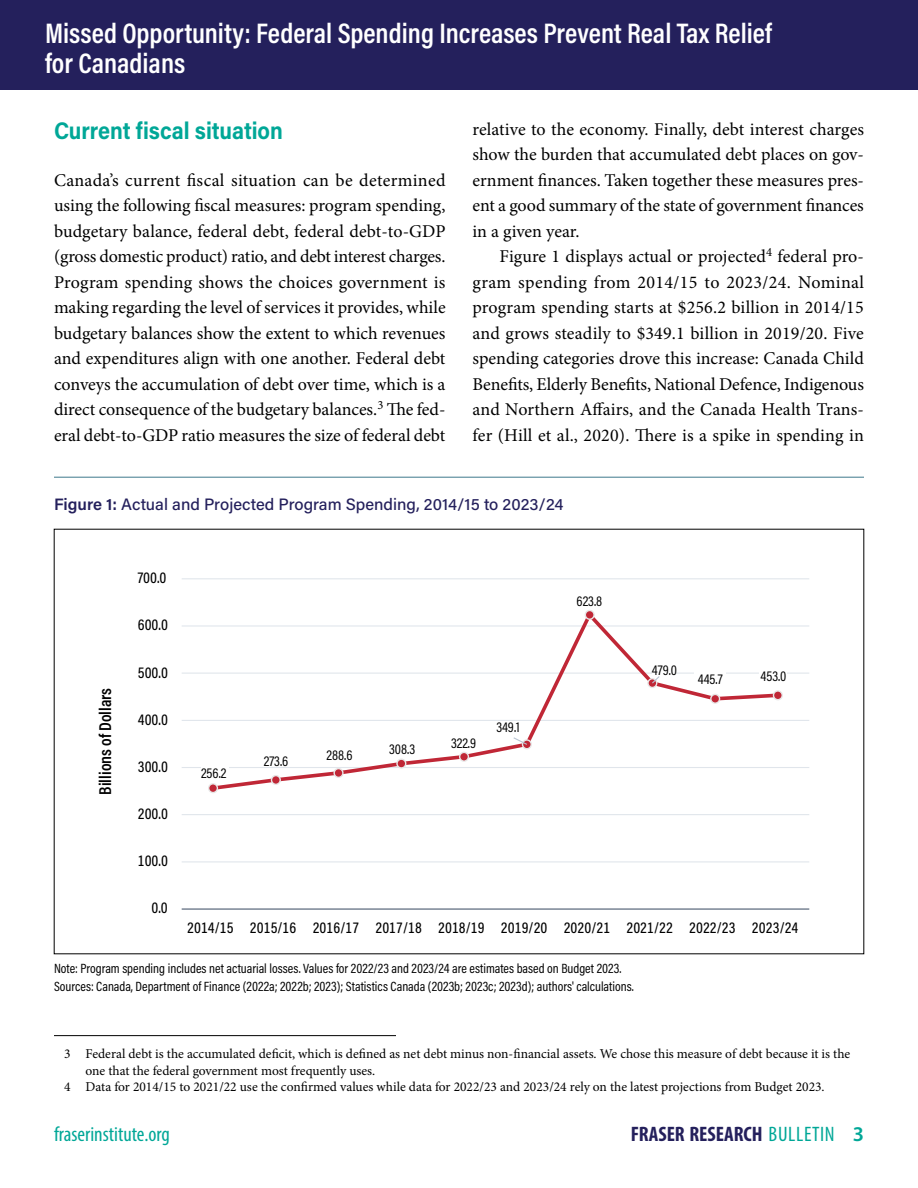
<style>
.page{position:relative;width:918px;height:1188px;background:#fff}
.page>*{position:absolute;margin:0;border:0;box-sizing:border-box;transform-origin:0 0}
.t1{font:600 28.5px/30px "Acumin Pro Cond";color:#fff}
.t2{font:700 24px "Acumin Pro";color:#00a797;scale:.9 1}
.t3{font:700 condensed 21px "Myriad Pro";color:#24205c}
.t4{font:condensed 21px "Myriad Pro";color:#00a797}
.textleft{font:18px/25.5px "Minion Pro";letter-spacing:-.005em;color:#000;text-align:justify}
.textindent{font:18px/25.5px "Minion Pro";letter-spacing:.01em;color:#000;text-align:justify}
.t5{font:600 17.25px "Acumin Pro Cond";color:#000}
.figuretitle{font:500 16.5px "Acumin Pro";color:#24205c}
.t6{font:500 15.9px "Acumin Pro Cond";color:#000}
.t7{font:14.4px "Acumin Pro Cond";color:#000}
.tablenotes{font:13.5px "Acumin Pro Cond";color:#000}
.footnotefirst{font:13.5px/16.5px "Minion Pro";color:#000}
.Footnote{font:13.5px "Minion Pro";letter-spacing:-.005em;color:#000}
.s1{font-weight:600}
.s2{font-weight:400;color:#00a797}
.s3{font-weight:600;font-stretch:normal;color:#00a797}
</style>
<div class="page">
<div style="left:0;top:0;width:918px;height:90px;background:#24205c"></div>
<hr style="left:182px;top:861px;width:627px;height:1px;background:#e0e5eb">
<hr style="left:182px;top:814px;width:627px;height:1px;background:#e0e5eb">
<hr style="left:182px;top:767px;width:627px;height:1px;background:#e0e5eb">
<hr style="left:182px;top:720px;width:627px;height:1px;background:#e0e5eb">
<hr style="left:182px;top:673px;width:627px;height:1px;background:#e0e5eb">
<hr style="left:182px;top:625px;width:627px;height:2px;background:#e0e5eb">
<hr style="left:182px;top:578px;width:627px;height:1px;background:#e0e5eb">
<hr style="left:182px;top:909px;width:627px;height:1px;background:#44546a">
<svg style="left:209px;top:617px;width:573px;height:174px"></svg>
<div style="left:209px;top:784px;width:8px;height:9px;background:#c02736;border-radius:4px"></div>
<div style="left:208px;top:783px;width:10px;height:10px;border:1px solid #e7e6e6;border-radius:50%"></div>
<div style="left:272px;top:776px;width:8px;height:8px;background:#c02736;border-radius:4px"></div>
<div style="left:271px;top:775px;width:10px;height:10px;border:1px solid #e7e6e6;border-radius:50%"></div>
<svg style="left:334px;top:769px;width:9px;height:8px"></svg>
<div style="left:333px;top:768px;width:11px;height:10px;border:1px solid #e7e6e6;border-radius:50%"></div>
<div style="left:397px;top:759px;width:9px;height:9px;background:#c02736;border-radius:4px"></div>
<div style="left:396px;top:759px;width:10px;height:10px;border:1px solid #e7e6e6;border-radius:50%"></div>
<div style="left:460px;top:752px;width:8px;height:9px;background:#c02736;border-radius:4px"></div>
<div style="left:459px;top:752px;width:10px;height:10px;border:1px solid #e7e6e6;border-radius:50%"></div>
<svg style="left:523px;top:740px;width:8px;height:9px"></svg>
<div style="left:522px;top:739px;width:10px;height:10px;border:1px solid #e7e6e6;border-radius:50%"></div>
<div style="left:585px;top:610px;width:9px;height:9px;background:#c02736;border-radius:4px"></div>
<div style="left:585px;top:610px;width:10px;height:10px;border:1px solid #e7e6e6;border-radius:50%"></div>
<svg style="left:648px;top:679px;width:9px;height:8px"></svg>
<div style="left:647px;top:678px;width:10px;height:10px;border:1px solid #e7e6e6;border-radius:50%"></div>
<div style="left:711px;top:694px;width:9px;height:9px;background:#c02736;border-radius:4px"></div>
<div style="left:710px;top:694px;width:10px;height:10px;border:1px solid #e7e6e6;border-radius:50%"></div>
<div style="left:774px;top:691px;width:8px;height:9px;background:#c02736;border-radius:4px"></div>
<div style="left:773px;top:690px;width:10px;height:10px;border:1px solid #e7e6e6;border-radius:50%"></div>
<svg style="left:512px;top:736px;width:16px;height:10px"></svg>
<svg style="left:651px;top:675px;width:10px;height:10px"></svg>
<div style="left:201px;top:752px;width:28px;height:20px;background:#fff"></div>
<div style="left:759px;top:667px;width:28px;height:17px;background:#fff"></div>
<div style="left:694px;top:668px;width:32px;height:19px;background:#fff"></div>
<div style="left:652px;top:653px;width:23px;height:23px;background:#fff"></div>
<hr style="left:54px;top:1035px;width:342px;height:1px;background:#000">
<hr style="left:54px;top:477px;width:810px;height:1px;background:#3e798c">
<h1 class="t1" style="left:45px;top:18px;width:729px">Missed Opportunity: Federal Spending Increases Prevent Real Tax Relief for Canadians</h1>
<h1 class="t2" style="left:54px;top:114px;width:256px">Current fiscal situation</h1>
<p class="textleft" style="left:54px;top:167px;width:393px">Canada’s current fiscal situation can be determined using the following fiscal measures: program spending, budgetary balance, federal debt, federal debt-to-GDP (gross domestic product) ratio, and debt interest charges.<br>Program spending shows the choices government is making regarding the level of services it provides, while budgetary balances show the extent to which revenues and expenditures align with one another. Federal debt conveys the accumulation of debt over time, which is a direct consequence of the budgetary balances.<sup>3</sup> The fed&shy;eral debt-to-GDP ratio measures the size of federal debt</p>
<p class="textleft" style="left:472px;top:116px;width:393px">relative to the economy. Finally, debt interest charges show the burden that accumulated debt places on gov&shy;ernment finances. Taken together these measures pres&shy;ent a good summary of the state of government finances in a given year.</p>
<p class="textindent" style="left:472px;top:244px;width:393px;text-indent:27px">Figure 1 displays actual or projected<sup>4</sup> federal pro&shy;gram spending from 2014/15 to 2023/24. Nominal program spending starts at $256.2 billion in 2014/15 and grows steadily to $349.1 billion in 2019/20. Five spending categories drove this increase: Canada Child Benefits, Elderly Benefits, National Defence, Indigenous and Northern Affairs, and the Canada Health Trans&shy;fer (Hill et al., 2020). There is a spike in spending in</p>
<p class="figuretitle" style="left:54px;top:493px;width:511px"><span class="s1">Figure 1:</span> Actual and Projected Program Spending, 2014/15 to 2023/24</p>
<p class="t5" style="left:94px;top:795px;width:108px;rotate:-90deg">Billions of Dollars</p>
<p class="t6" style="left:138px;top:567px;width:30px">700.0</p>
<p class="t6" style="left:138px;top:615px;width:32px">600.0</p>
<p class="t6" style="left:138px;top:662px;width:32px">500.0</p>
<p class="t6" style="left:138px;top:709px;width:32px">400.0</p>
<p class="t6" style="left:138px;top:756px;width:32px">300.0</p>
<p class="t6" style="left:138px;top:803px;width:32px">200.0</p>
<p class="t6" style="left:138px;top:850px;width:32px">100.0</p>
<p class="t6" style="left:152px;top:898px;width:18px">0.0</p>
<p class="t7" style="left:201px;top:764px;width:27px">256.2</p>
<p class="t7" style="left:264px;top:751px;width:26px">273.6</p>
<p class="t7" style="left:327px;top:746px;width:27px">288.6</p>
<p class="t7" style="left:389px;top:739px;width:27px">308.3</p>
<p class="t7" style="left:451px;top:733px;width:27px">322.9</p>
<p class="t7" style="left:496px;top:717px;width:25px">349.1</p>
<p class="t7" style="left:577px;top:592px;width:27px">623.8</p>
<p class="t7" style="left:652px;top:660px;width:27px">479.0</p>
<p class="t7" style="left:698px;top:670px;width:26px">445.7</p>
<p class="t7" style="left:761px;top:666px;width:27px">453.0</p>
<p class="t6" style="left:187px;top:917px;width:613px">2014/15 2015/16 2016/17 2017/18 2018/19 2019/20 2020/21 2021/22 2022/23 2023/24</p>
<p class="tablenotes" style="left:54px;top:960px;width:569px">Note: Program spending includes net actuarial losses. Values for 2022/23 and 2023/24 are estimates based on Budget 2023.</p>
<p class="tablenotes" style="left:54px;top:978px;width:581px">Sources: Canada, Department of Finance (2022a; 2022b; 2023); Statistics Canada (2023b; 2023c; 2023d); authors' calculations.</p>
<p class="footnotefirst" style="left:86px;top:1046px;width:766px;text-indent:-21px">3 Federal debt is the accumulated deficit, which is defined as net debt minus non-financial assets. We chose this measure of debt because it is the one that the federal government most frequently uses.</p>
<p class="Footnote" style="left:64px;top:1078px;width:762px">4 Data for 2014/15 to 2021/22 use the confirmed values while data for 2022/23 and 2023/24 rely on the latest projections from Budget 2023.</p>
<p class="t4" style="left:54px;top:1121px;width:117px">fraserinstitute.org</p>
<p class="t3" style="left:631px;top:1121px;width:235px">FRASER RESEARCH <span class="s2">BULLETIN</span> <span class="s3">3</span></p>
</div>
